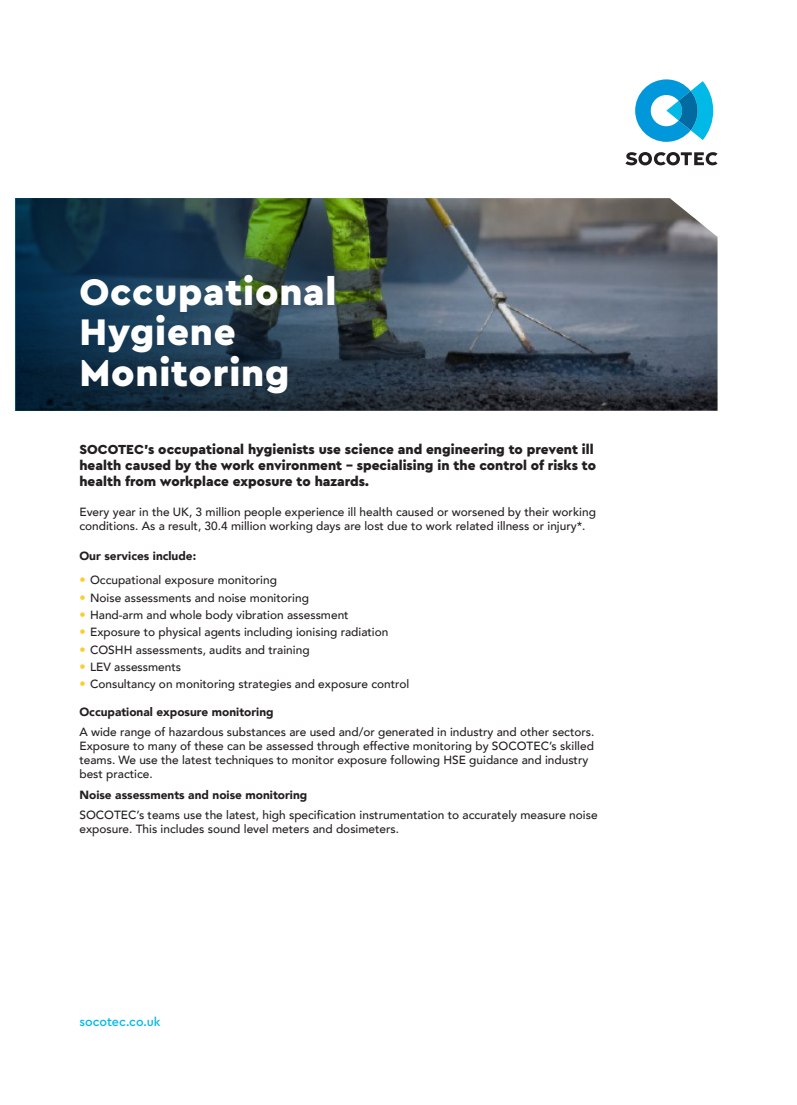
<style>
.page{position:relative;width:797px;height:1105px;background:#fff}
.page>*{position:absolute;margin:0;border:0;box-sizing:border-box;transform-origin:0 0}
.TITRAGE_BANDEAU{font:900 38.75px/40.6px "Cera PRO";letter-spacing:.02em;color:#fff}
.TEXTE_INTRO{font:900 13.75px/16.2px "Cera PRO";color:#231f20}
.SOCOTEC_FR{font:500 12.5px "Cera PRO";color:#00b9e7}
.TEXTE_COURANT{font:500 11.88px/13.8px "Avenir";color:#231f20}
.TEXTE_COURANT-2{font:900 11.88px "Avenir";color:#231f20}
.s1{font-weight:900;font-size:12.5px;color:#fecb29}
</style>
<div class="page">
<svg style="left:635px;top:79px;width:78px;height:63px"></svg>
<svg style="left:625px;top:152px;width:92px;height:13px"></svg>
<img style="left:513px;top:198px;width:204px;height:213px">
<img style="left:16px;top:198px;width:497px;height:213px">
<p class="TITRAGE_BANDEAU" style="left:79px;top:270px;width:259px">Occupational<br>Hygiene<br>Monitoring</p>
<p class="TEXTE_INTRO" style="left:79px;top:440px;width:518px">SOCOTEC’s occupational hygienists use science and engineering to prevent ill health caused by the work environment - specialising in the control of risks to health from workplace exposure to hazards.</p>
<p class="TEXTE_COURANT" style="left:79px;top:505px;width:518px">Every year in the UK, 3 million people experience ill health caused or worsened by their working conditions. As a result, 30.4 million working days are lost due to work related illness or injury*.</p>
<p class="TEXTE_COURANT-2" style="left:79px;top:546px;width:118px">Our services include:</p>
<p class="TEXTE_COURANT" style="left:79px;top:573px;width:199px"><span class="s1">•</span> Occupational exposure monitoring</p>
<p class="TEXTE_COURANT" style="left:79px;top:590px;width:231px"><span class="s1">•</span> Noise assessments and noise monitoring</p>
<p class="TEXTE_COURANT" style="left:79px;top:607px;width:271px"><span class="s1">•</span> Hand-arm and whole body vibration assessment</p>
<p class="TEXTE_COURANT" style="left:79px;top:624px;width:310px"><span class="s1">•</span> Exposure to physical agents including ionising radiation</p>
<p class="TEXTE_COURANT" style="left:79px;top:642px;width:232px"><span class="s1">•</span> COSHH assessments, audits and training</p>
<p class="TEXTE_COURANT" style="left:79px;top:659px;width:103px"><span class="s1">•</span> LEV assessments</p>
<p class="TEXTE_COURANT" style="left:79px;top:676px;width:331px"><span class="s1">•</span> Consultancy on monitoring strategies and exposure control</p>
<p class="TEXTE_COURANT-2" style="left:79px;top:701px;width:196px">Occupational exposure monitoring</p>
<p class="TEXTE_COURANT" style="left:79px;top:725px;width:516px">A wide range of hazardous substances are used and/or generated in industry and other sectors.<br>Exposure to many of these can be assessed through effective monitoring by SOCOTEC’s skilled teams. We use the latest techniques to monitor exposure following HSE guidance and industry best practice.</p>
<p class="TEXTE_COURANT-2" style="left:79px;top:784px;width:229px">Noise assessments and noise monitoring</p>
<p class="TEXTE_COURANT" style="left:79px;top:808px;width:519px">SOCOTEC’s teams use the latest, high specification instrumentation to accurately measure noise exposure. This includes sound level meters and dosimeters.</p>
<p class="SOCOTEC_FR" style="left:79px;top:1013px;width:83px">socotec.co.uk</p>
</div>
